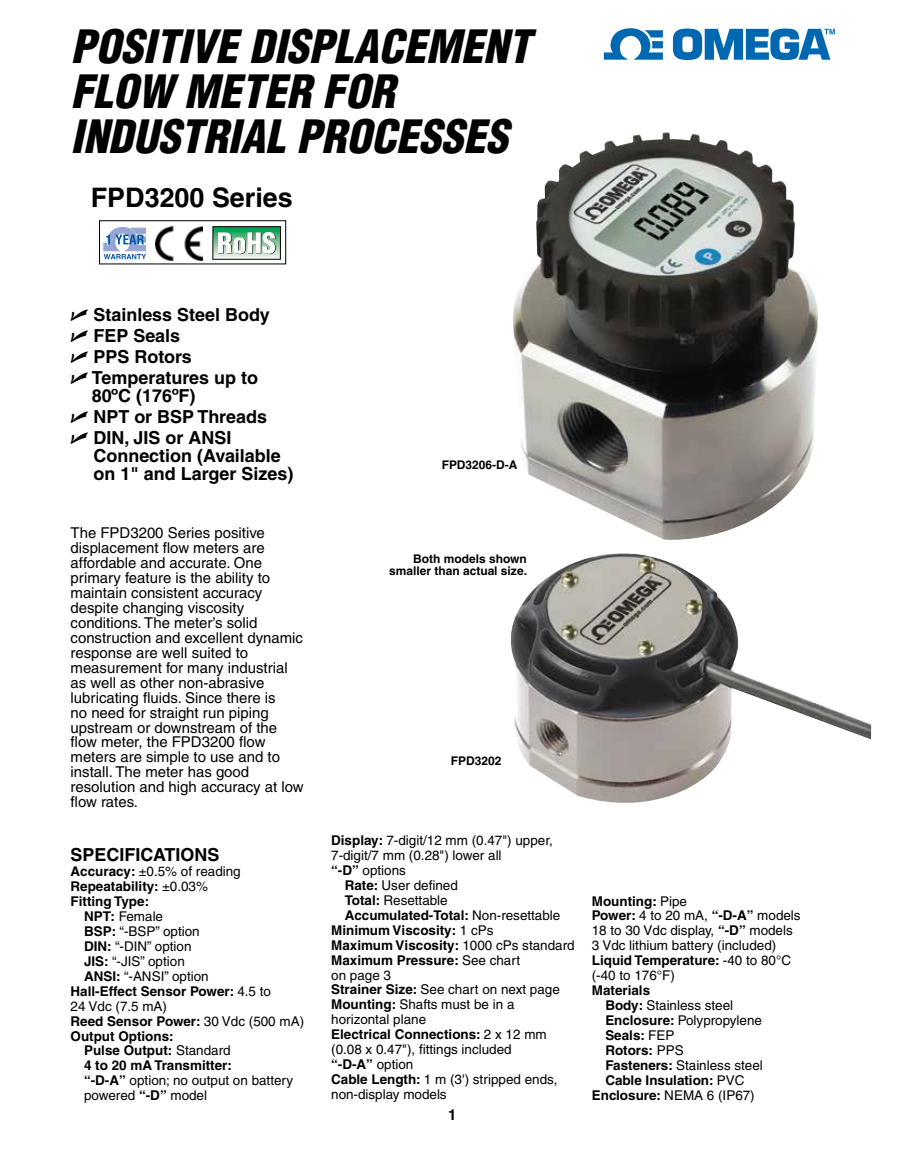
<style>
.page{position:relative;width:905px;height:1168px;background:#fff}
.page>*{position:absolute;margin:0;border:0;box-sizing:border-box;transform-origin:0 0}
.t1{font:italic 900 condensed 44.85px/44.8px "Helvetica";color:#000}
.t2{font:700 26.85px "Helvetica";color:#000}
.t3{font:700 18px/21px "Helvetica";color:#000}
.t4{font:15px/15px "Helvetica";color:#000}
.t5{font:700 15px "Helvetica";color:#000}
.t6{font:13.5px/15px "Helvetica";color:#000}
.t7{font:700 13.5px "Helvetica";color:#000}
.t8{font:700 12px/12px "Helvetica";color:#000;text-align:right}
.t9{font:700 2.85px "Helvetica";color:#0057a5}
.s1{font-family:"Universal Newswith Comm Pi";font-weight:400}
.s2{font-weight:700}
.s3{font-weight:400}
</style>
<div class="page">
<img style="left:513px;top:132px;width:305px;height:408px">
<img style="left:510px;top:553px;width:361px;height:250px">
<svg style="left:103px;top:227px;width:43px;height:32px"></svg>
<img style="left:155px;top:226px;width:47px;height:34px">
<div style="left:99px;top:220px;width:187px;height:44px;border:1px solid #000"></div>
<svg style="left:214px;top:228px;width:65px;height:30px"></svg>
<div style="left:212px;top:226px;width:69px;height:34px;border:1px solid #000"></div>
<svg style="left:218px;top:232px;width:58px;height:22px"></svg>
<svg style="left:604px;top:28px;width:59px;height:32px"></svg>
<svg style="left:673px;top:29px;width:161px;height:31px"></svg>
<h1 class="t1" style="left:71px;top:24px;width:461px">POSITIVE DISPLACEMENT<br>FLOW METER FOR<br>INDUSTRIAL PROCESSES</h1>
<h2 class="t2" style="left:91px;top:181px;width:203px">FPD3200 Series</h2>
<p class="t9" style="left:103px;top:242px;width:6px">TM</p>
<h3 class="t3" style="left:71px;top:304px;width:201px"><span class="s1">U</span> Stainless Steel Body<br><span class="s1">U</span> FEP Seals<br><span class="s1">U</span> PPS Rotors<br><span class="s1">U</span> Temperatures up to</h3>
<h3 class="t3" style="left:71px;top:385px;width:198px;text-indent:21px">80ºC (176ºF)<br><span class="s1">U</span> NPT or BSP Threads<br><span class="s1">U</span> DIN, JIS or ANSI</h3>
<h3 class="t3" style="left:93px;top:446px;width:201px;line-height:18px">Connection (Available on 1" and Larger Sizes)</h3>
<p class="t4" style="left:71px;top:525px;width:235px">The FPD3200 Series positive displacement flow meters are affordable and accurate. One primary feature is the ability to maintain consistent accuracy despite changing viscosity conditions. The meter’s solid construction and excellent dynamic response are well suited to measurement for many industrial as well as other non-abrasive lubricating fluids. Since there is<br>no need for straight run piping upstream or downstream of the flow meter, the FPD3200 flow meters are simple to use and to install. The meter has good resolution and high accuracy at low flow rates.</p>
<h3 class="t3" style="left:71px;top:844px;width:150px">SPECIFICATIONS</h3>
<p class="t6" style="left:71px;top:864px;width:172px"><span class="s2">Accuracy:</span> ±0.5% of reading</p>
<p class="t7" style="left:71px;top:878px;width:139px">Repeatability: <span class="s3">±0.03%</span></p>
<p class="t7" style="left:71px;top:893px;width:80px">Fitting Type:</p>
<p class="t6" style="left:84px;top:908px;width:81px"><span class="s2">NPT:</span> Female</p>
<p class="t6" style="left:84px;top:923px;width:117px"><span class="s2">BSP:</span> “-BSP” option</p>
<p class="t6" style="left:84px;top:938px;width:109px"><span class="s2">DIN:</span> “-DIN” option</p>
<p class="t6" style="left:84px;top:953px;width:102px"><span class="s2">JIS:</span> “-JIS” option</p>
<p class="t6" style="left:84px;top:968px;width:126px"><span class="s2">ANSI:</span> “-ANSI” option</p>
<p class="t7" style="left:71px;top:982px;width:202px">Hall-Effect Sensor Power: <span class="s3">4.5 to</span></p>
<p class="t6" style="left:71px;top:998px;width:98px">24 Vdc (7.5 mA)</p>
<p class="t7" style="left:71px;top:1012px;width:235px">Reed Sensor Power: <span class="s3">30 Vdc (500 mA)</span></p>
<p class="t7" style="left:71px;top:1027px;width:105px">Output Options:</p>
<p class="t7" style="left:84px;top:1042px;width:148px">Pulse Output: <span class="s3">Standard</span></p>
<p class="t7" style="left:84px;top:1057px;width:149px">4 to 20 mA Transmitter:</p>
<p class="t6" style="left:84px;top:1073px;width:211px"><span class="s2">“-D-A”</span> option; no output on battery</p>
<p class="t6" style="left:84px;top:1088px;width:124px">powered <span class="s2">“-D”</span> model</p>
<p class="t8" style="left:441px;top:458px;width:77px">FPD3206-D-A</p>
<p class="t8" style="left:389px;top:552px;width:139px">Both models shown smaller than actual size.</p>
<p class="t8" style="left:451px;top:755px;width:52px">FPD3202</p>
<p class="t6" style="left:331px;top:833px;width:223px"><span class="s2">Display:</span> 7-digit/12 mm (0.47") upper,</p>
<p class="t6" style="left:331px;top:847px;width:172px">7-digit/7 mm (0.28") lower all</p>
<p class="t6" style="left:331px;top:862px;width:76px"><span class="s2">“-D”</span> options</p>
<p class="t6" style="left:345px;top:877px;width:115px"><span class="s2">Rate:</span> User defined</p>
<p class="t6" style="left:345px;top:892px;width:104px"><span class="s2">Total:</span> Resettable</p>
<p class="t7" style="left:345px;top:907px;width:217px">Accumulated-Total: <span class="s3">Non-resettable</span></p>
<p class="t7" style="left:331px;top:921px;width:164px">Minimum Viscosity: <span class="s3">1 cPs</span></p>
<p class="t7" style="left:331px;top:936px;width:245px">Maximum Viscosity: <span class="s3">1000 cPs standard</span></p>
<p class="t7" style="left:331px;top:951px;width:190px">Maximum Pressure: <span class="s3">See chart</span></p>
<p class="t6" style="left:331px;top:967px;width:61px">on page 3</p>
<p class="t6" style="left:331px;top:982px;width:230px"><span class="s2">Strainer Size:</span> See chart on next page</p>
<p class="t6" style="left:331px;top:997px;width:185px"><span class="s2">Mounting:</span> Shafts must be in a</p>
<p class="t6" style="left:331px;top:1012px;width:96px">horizontal plane</p>
<p class="t7" style="left:331px;top:1026px;width:217px">Electrical Connections: <span class="s3">2 x 12 mm</span></p>
<p class="t6" style="left:331px;top:1042px;width:182px">(0.08 x 0.47"), fittings included</p>
<p class="t7" style="left:331px;top:1056px;width:84px">“-D-A” <span class="s3">option</span></p>
<p class="t6" style="left:331px;top:1072px;width:228px"><span class="s2">Cable Length:</span> 1 m (3') stripped ends,</p>
<p class="t6" style="left:331px;top:1087px;width:117px">non-display models</p>
<p class="t5" style="left:448px;top:1105px;width:10px">1</p>
<p class="t6" style="left:592px;top:893px;width:210px"><span class="s2">Mounting:</span> Pipe<br><span class="s2">Power:</span> 4 to 20 mA, <span class="s2">“-D-A”</span> models<br>18 to 30 Vdc display, <span class="s2">“-D”</span> models<br>3 Vdc lithium battery (included)<br><span class="s2">Liquid Temperature:</span> -40 to 80°C (-40 to 176°F)</p>
<p class="t7" style="left:592px;top:982px;width:60px">Materials</p>
<p class="t6" style="left:605px;top:998px;width:129px"><span class="s2">Body:</span> Stainless steel</p>
<p class="t6" style="left:605px;top:1013px;width:158px"><span class="s2">Enclosure:</span> Polypropylene</p>
<p class="t7" style="left:605px;top:1027px;width:70px">Seals: <span class="s3">FEP</span></p>
<p class="t7" style="left:605px;top:1042px;width:80px">Rotors: <span class="s3">PPS</span></p>
<p class="t6" style="left:605px;top:1057px;width:159px"><span class="s2">Fasteners:</span> Stainless steel</p>
<p class="t7" style="left:605px;top:1072px;width:141px">Cable Insulation: <span class="s3">PVC</span></p>
<p class="t6" style="left:592px;top:1087px;width:164px"><span class="s2">Enclosure:</span> NEMA 6 (IP67)</p>
</div>
